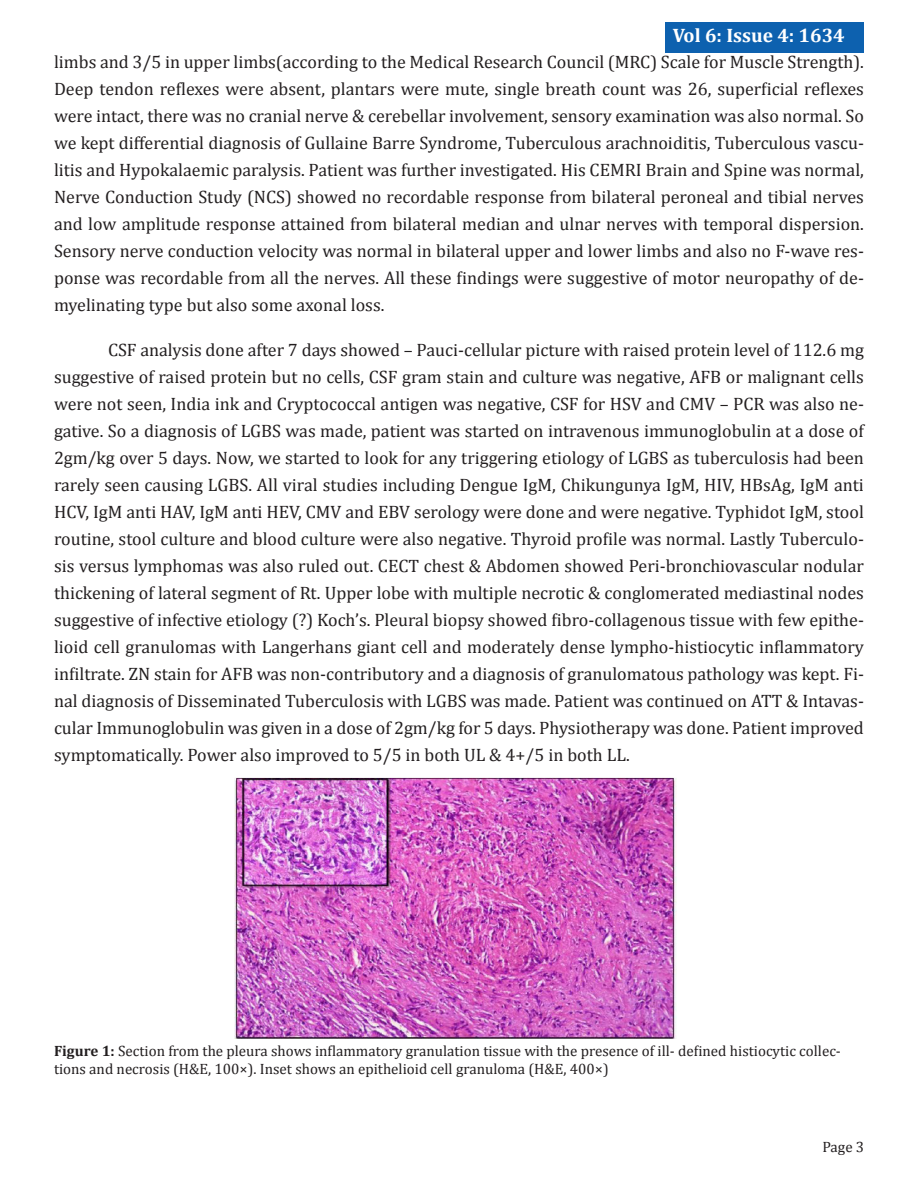
<style>
.page{position:relative;width:918px;height:1188px;background:#fff}
.page>*{position:absolute;margin:0;border:0;box-sizing:border-box;transform-origin:0 0}
.t1{font:700 19.5px "Cambria";color:#fff}
.t2{font:18px/27px "Cambria";color:#231f20;text-align:justify}
.t3{font:15px/18px "Cambria";color:#231f20}
.s1{font-weight:700}
</style>
<div class="page">
<div style="left:666px;top:22px;width:198px;height:30px;background:#0d61af"></div>
<img style="left:234px;top:778px;width:442px;height:260px">
<p class="t1" style="left:673px;top:22px;width:174px">Vol 6: Issue 4: 1634</p>
<p class="t2" style="left:54px;top:48px;width:812px">limbs and 3/5 in upper limbs(according to the Medical Research Council (MRC) Scale for Muscle Strength).<br>Deep tendon reflexes were absent, plantars were mute, single breath count was 26, superficial reflexes were intact, there was no cranial nerve &amp; cerebellar involvement, sensory examination was also normal. So we kept differential diagnosis of Gullaine Barre Syndrome, Tuberculous arachnoiditis, Tuberculous vascu&shy;litis and Hypokalaemic paralysis. Patient was further investigated. His CEMRI Brain and Spine was normal, Nerve Conduction Study (NCS) showed no recordable response from bilateral peroneal and tibial nerves and low amplitude response attained from bilateral median and ulnar nerves with temporal dispersion.<br>Sensory nerve conduction velocity was normal in bilateral upper and lower limbs and also no F-wave res&shy;ponse was recordable from all the nerves. All these findings were suggestive of motor neuropathy of de&shy;myelinating type but also some axonal loss.</p>
<p class="t2" style="left:54px;top:336px;width:812px;text-indent:54px">CSF analysis done after 7 days showed – Pauci-cellular picture with raised protein level of 112.6 mg suggestive of raised protein but no cells, CSF gram stain and culture was negative, AFB or malignant cells were not seen, India ink and Cryptococcal antigen was negative, CSF for HSV and CMV – PCR was also ne&shy;gative. So a diagnosis of LGBS was made, patient was started on intravenous immunoglobulin at a dose of 2gm/kg over 5 days. Now, we started to look for any triggering etiology of LGBS as tuberculosis had been rarely seen causing LGBS. All viral studies including Dengue IgM, Chikungunya IgM, HIV, HBsAg, IgM anti HCV, IgM anti HAV, IgM anti HEV, CMV and EBV serology were done and were negative. Typhidot IgM, stool routine, stool culture and blood culture were also negative. Thyroid profile was normal. Lastly Tuberculo&shy;sis versus lymphomas was also ruled out. CECT chest &amp; Abdomen showed Peri-bronchiovascular nodular thickening of lateral segment of Rt. Upper lobe with multiple necrotic &amp; conglomerated mediastinal nodes suggestive of infective etiology (?) Koch’s. Pleural biopsy showed fibro-collagenous tissue with few epithe&shy;lioid cell granulomas with Langerhans giant cell and moderately dense lympho-histiocytic inflammatory infiltrate. ZN stain for AFB was non-contributory and a diagnosis of granulomatous pathology was kept. Fi&shy;nal diagnosis of Disseminated Tuberculosis with LGBS was made. Patient was continued on ATT &amp; Intavas&shy;cular Immunoglobulin was given in a dose of 2gm/kg for 5 days. Physiotherapy was done. Patient improved symptomatically. Power also improved to 5/5 in both UL &amp; 4+/5 in both LL.</p>
<p class="t3" style="left:54px;top:1041px;width:788px"><span class="s1">Figure 1:</span> Section from the pleura shows inflammatory granulation tissue with the presence of ill- defined histiocytic collec&shy;tions and necrosis (H&amp;E, 100×). Inset shows an epithelioid cell granuloma (H&amp;E, 400×)</p>
<p class="t3" style="left:822px;top:1138px;width:43px">Page 3</p>
</div>
